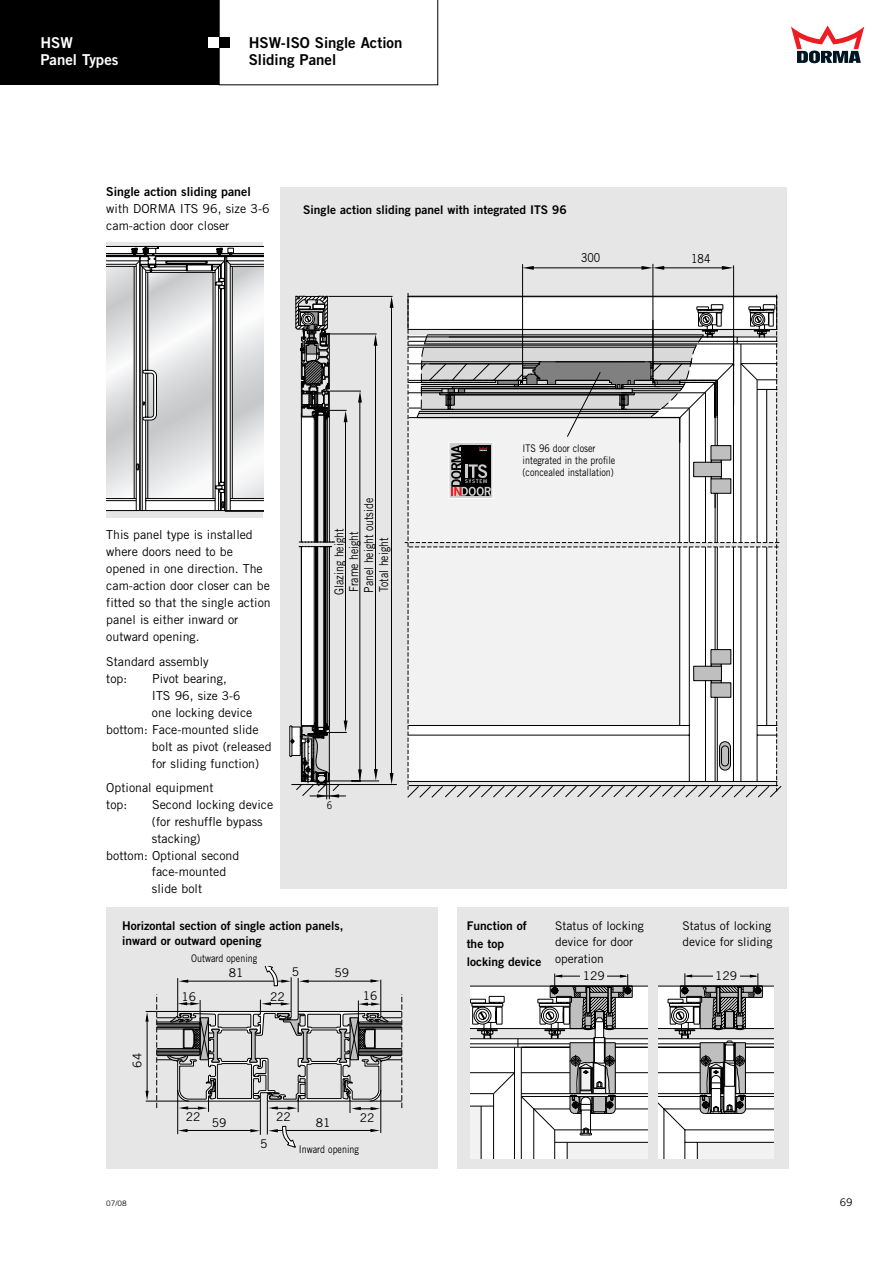
<style>
.page{position:relative;width:893px;height:1263px;background:#fff}
.page>*{position:absolute;margin:0;border:0;box-sizing:border-box;transform-origin:0 0}
.t1{font:15px/16.8px "Trade Gothic Bold Two";color:#000}
.t2{font:15px/16.8px "Trade Gothic Bold Two";color:#fff}
.t3{font:12.3px/17px "Trade Gothic";color:#000}
.t4{font:12.3px/15px "Trade Gothic";color:#000;scale:.85 1}
.t5{font:12.3px "Trade Gothic Bold Two";color:#000}
.t6{font:12px/18px "Trade Gothic Bold Two";color:#000}
.t7{font:12px/16.8px "Trade Gothic";color:#000}
.t8{font:10.5px/12px "Trade Gothic";color:#000;scale:.85 1}
.t9{font:10.5px "Trade Gothic";color:#000}
.t10{font:7.5px "Trade Gothic";color:#000}
.s1{font-size:12.3px}
</style>
<div class="page">
<div style="left:106px;top:907px;width:332px;height:262px;background:#e6e6e6"></div>
<div style="left:458px;top:907px;width:331px;height:262px;background:#e6e6e6"></div>
<div style="left:281px;top:187px;width:506px;height:701px;background:#e6e6e6"></div>
<div style="left:0;top:0;width:219px;height:85px;background:#000"></div>
<svg style="left:219px;top:0;width:219px;height:85px"></svg>
<div style="left:208px;top:37px;width:11px;height:11px;background:#fff"></div>
<div style="left:219px;top:37px;width:11px;height:11px;background:#000"></div>
<svg style="left:470px;top:974px;width:177px;height:185px"></svg>
<svg style="left:659px;top:973px;width:114px;height:186px"></svg>
<div style="left:580px;top:971px;width:27px;height:12px;background:#e6e6e6"></div>
<div style="left:713px;top:971px;width:26px;height:12px;background:#e6e6e6"></div>
<hr style="left:260px;top:1101px;width:1px;height:34px;background:#000">
<hr style="left:183px;top:1130px;width:72px;height:1px;background:#000">
<hr style="left:177px;top:1090px;width:1px;height:44px;background:#000">
<hr style="left:267px;top:1101px;width:1px;height:33px;background:#000">
<hr style="left:272px;top:1130px;width:104px;height:1px;background:#000">
<hr style="left:381px;top:1090px;width:1px;height:43px;background:#000">
<hr style="left:177px;top:978px;width:1px;height:33px;background:#000">
<hr style="left:183px;top:981px;width:103px;height:1px;background:#000">
<hr style="left:298px;top:978px;width:1px;height:33px;background:#000">
<hr style="left:381px;top:980px;width:1px;height:31px;background:#000">
<hr style="left:303px;top:981px;width:73px;height:1px;background:#000">
<hr style="left:291px;top:977px;width:1px;height:34px;background:#000">
<svg style="left:179px;top:979px;width:9px;height:4px"></svg>
<svg style="left:299px;top:980px;width:10px;height:3px"></svg>
<svg style="left:370px;top:979px;width:10px;height:3px"></svg>
<svg style="left:370px;top:1129px;width:10px;height:3px"></svg>
<svg style="left:178px;top:1129px;width:10px;height:3px"></svg>
<svg style="left:250px;top:1129px;width:10px;height:3px"></svg>
<svg style="left:145px;top:994px;width:258px;height:119px"></svg>
<svg style="left:264px;top:966px;width:27px;height:20px"></svg>
<svg style="left:268px;top:1126px;width:28px;height:22px"></svg>
<div style="left:106px;top:241px;width:157px;height:276px;background:#e6e6e6"></div>
<svg style="left:106px;top:246px;width:157px;height:266px"></svg>
<hr style="left:522px;top:264px;width:1px;height:112px;background:#000">
<hr style="left:653px;top:264px;width:1px;height:104px;background:#000">
<svg style="left:289px;top:266px;width:492px;height:533px"></svg>
<svg style="left:791px;top:26px;width:73px;height:37px"></svg>
<p class="t2" style="left:40px;top:36px;width:80px">HSW<br>Panel Types</p>
<p class="t1" style="left:249px;top:36px;width:155px">HSW-ISO Single Action<br>Sliding Panel</p>
<p class="t5" style="left:106px;top:187px;width:146px">Single action sliding panel</p>
<p class="t3" style="left:106px;top:201px;width:165px">with DORMA ITS 96, size 3-6 cam-action door closer</p>
<p class="t6" style="left:303px;top:202px;width:265px">Single action sliding panel with integrated ITS 96</p>
<p class="t4" style="left:581px;top:251px;width:24px">300</p>
<p class="t4" style="left:691px;top:252px;width:24px">184</p>
<p class="t3" style="left:106px;top:527px;width:166px">This panel type is installed where doors need to be opened in one direction. The cam-action door closer can be fitted so that the single action panel is either inward or outward opening.</p>
<p class="t3" style="left:106px;top:655px;width:104px">Standard assembly top:</p>
<p class="t3" style="left:152px;top:672px;width:76px">Pivot bearing,</p>
<p class="t7" style="left:152px;top:688px;width:90px"><span class="s1">ITS 96,</span> size 3-6</p>
<p class="t3" style="left:152px;top:705px;width:102px">one locking device</p>
<p class="t3" style="left:106px;top:722px;width:154px">bottom: Face-mounted slide</p>
<p class="t3" style="left:152px;top:739px;width:121px">bolt as pivot (released</p>
<p class="t3" style="left:152px;top:756px;width:109px">for sliding function)</p>
<p class="t3" style="left:106px;top:780px;width:109px">Optional equipment top:</p>
<p class="t3" style="left:152px;top:797px;width:123px">Second locking device</p>
<p class="t3" style="left:152px;top:814px;width:112px">(for reshuffle bypass</p>
<p class="t3" style="left:152px;top:831px;width:50px">stacking)</p>
<p class="t3" style="left:106px;top:848px;width:135px">bottom: Optional second</p>
<p class="t3" style="left:152px;top:865px;width:76px">face-mounted</p>
<p class="t3" style="left:152px;top:882px;width:52px">slide bolt</p>
<p class="t4" style="left:347px;top:593px;width:113px;rotate:-90deg">Frame height<br>Panel height outside<br>Total height</p>
<p class="t4" style="left:333px;top:595px;width:79px;rotate:-90deg">Glazing height</p>
<p class="t8" style="left:327px;top:800px;width:8px">6</p>
<p class="t8" style="left:523px;top:443px;width:111px">ITS 96 door closer integrated in the profile (concealed installation)</p>
<p class="t6" style="left:122px;top:919px;width:223px;line-height:15px">Horizontal section of single action panels, inward or outward opening</p>
<p class="t6" style="left:467px;top:917px;width:76px">Function of the top locking device</p>
<p class="t8" style="left:191px;top:953px;width:79px">Outward opening</p>
<p class="t7" style="left:292px;top:964px;width:9px">5</p>
<p class="t7" style="left:335px;top:965px;width:16px">59</p>
<p class="t7" style="left:229px;top:965px;width:16px">81</p>
<p class="t7" style="left:181px;top:989px;width:16px">16</p>
<p class="t7" style="left:270px;top:989px;width:16px">22</p>
<p class="t7" style="left:363px;top:989px;width:16px">16</p>
<p class="t7" style="left:555px;top:918px;width:90px">Status of locking device for door operation</p>
<p class="t7" style="left:682px;top:918px;width:92px">Status of locking device for sliding</p>
<p class="t7" style="left:715px;top:968px;width:23px">129</p>
<p class="t7" style="left:583px;top:968px;width:23px">129</p>
<p class="t7" style="left:130px;top:1068px;width:16px;rotate:-90deg">64</p>
<p class="t7" style="left:186px;top:1109px;width:16px">22</p>
<p class="t7" style="left:276px;top:1109px;width:16px">22</p>
<p class="t7" style="left:360px;top:1110px;width:16px">22</p>
<p class="t7" style="left:212px;top:1115px;width:16px">59</p>
<p class="t7" style="left:316px;top:1115px;width:16px">81</p>
<p class="t7" style="left:260px;top:1136px;width:9px">5</p>
<p class="t8" style="left:299px;top:1145px;width:72px">Inward opening</p>
<p class="t10" style="left:106px;top:1201px;width:22px">07/08</p>
<p class="t9" style="left:840px;top:1198px;width:14px">69</p>
</div>
